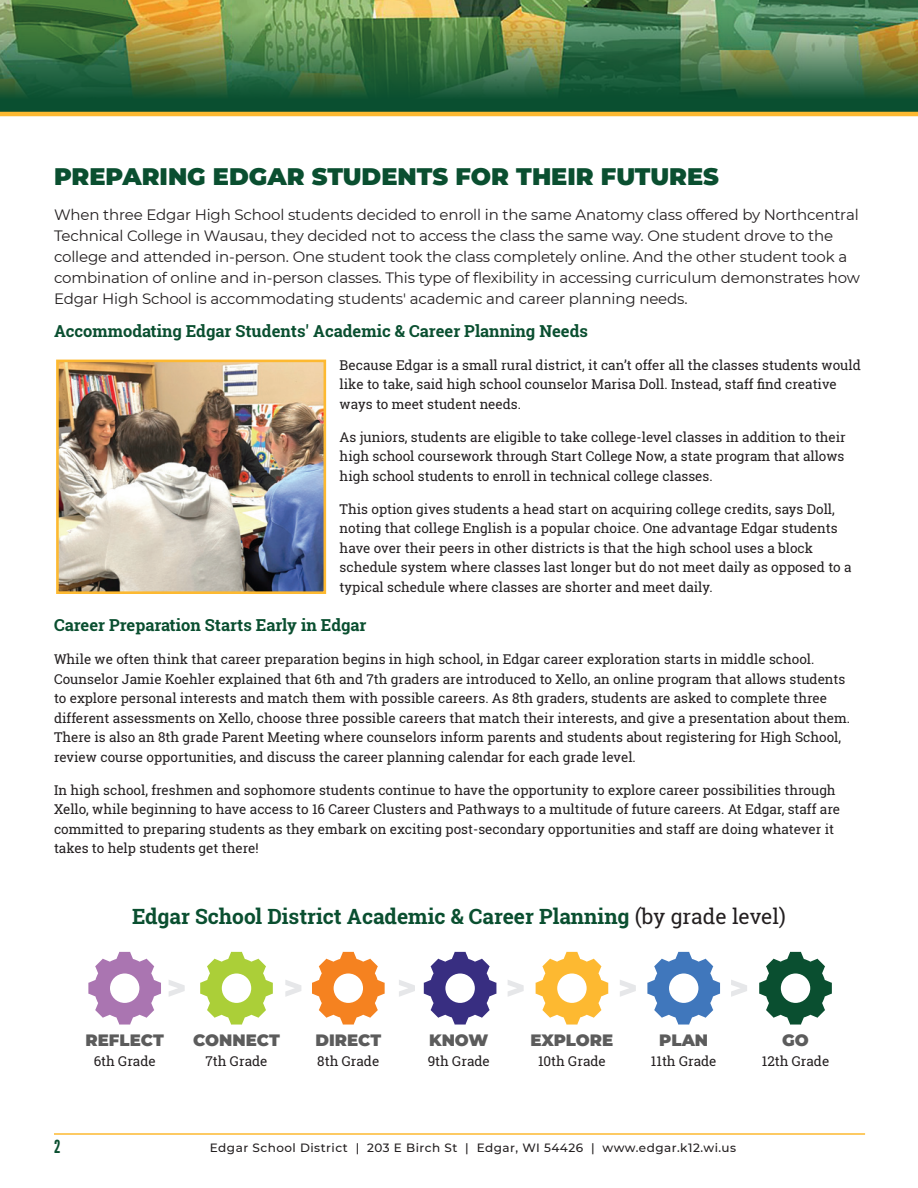
<style>
.page{position:relative;width:918px;height:1188px;background:#fff}
.page>*{position:absolute;margin:0;border:0;box-sizing:border-box;transform-origin:0 0}
.t1{font:900 24px "Montserrat";color:#0a4f30}
.t2{font:700 21px "Roboto Slab";color:#0a4f30}
.t3{font:18px "League Gothic";color:#0a4f30}
.t4{font:700 16.5px "Roboto Slab";color:#0a4f30}
.t5{font:900 16.5px "Montserrat";color:#5c5c5c}
.t6{font:15px/21px "Montserrat";letter-spacing:-.01em;color:#231f20}
.t7{font:13.5px/19.5px "Roboto Slab";color:#231f20}
.t8{font:500 12px "Montserrat";letter-spacing:.04em;color:#231f20}
.s1{font-weight:400;color:#231f20}
</style>
<div class="page">
<img style="left:0;top:0;width:918px;height:14px">
<img style="left:0;top:14px;width:917px;height:98px">
<hr style="left:917px;top:14px;width:1px;height:100px;background:#0a4f30">
<hr style="left:0;top:112px;width:918px;height:4px;background:#fdb931">
<hr style="left:54px;top:1133px;width:811px;height:2px;background:#fdb931">
<svg style="left:88px;top:952px;width:73px;height:73px"></svg>
<svg style="left:424px;top:952px;width:72px;height:73px"></svg>
<svg style="left:200px;top:952px;width:73px;height:73px"></svg>
<svg style="left:536px;top:952px;width:72px;height:73px"></svg>
<svg style="left:312px;top:952px;width:73px;height:73px"></svg>
<svg style="left:647px;top:952px;width:73px;height:73px"></svg>
<svg style="left:759px;top:952px;width:73px;height:73px"></svg>
<svg style="left:169px;top:980px;width:16px;height:17px"></svg>
<svg style="left:285px;top:980px;width:16px;height:17px"></svg>
<svg style="left:399px;top:980px;width:16px;height:17px"></svg>
<svg style="left:508px;top:980px;width:16px;height:17px"></svg>
<svg style="left:620px;top:980px;width:16px;height:17px"></svg>
<svg style="left:731px;top:980px;width:16px;height:17px"></svg>
<img style="left:60px;top:364px;width:262px;height:226px">
<div style="left:56px;top:360px;width:270px;height:234px;border:3px solid #fdb931"></div>
<h1 class="t1" style="left:54px;top:159px;width:667px">PREPARING EDGAR STUDENTS FOR THEIR FUTURES</h1>
<p class="t6" style="left:54px;top:203px;width:808px">When three Edgar High School students decided to enroll in the same Anatomy class offered by Northcentral Technical College in Wausau, they decided not to access the class the same way. One student drove to the college and attended in-person. One student took the class completely online. And the other student took a combination of online and in-person classes. This type of flexibility in accessing curriculum demonstrates how Edgar High School is accommodating students' academic and career planning needs.</p>
<p class="t4" style="left:54px;top:319px;width:536px">Accommodating Edgar Students' Academic &amp; Career Planning Needs</p>
<p class="t7" style="left:340px;top:355px;width:523px">Because Edgar is a small rural district, it can’t offer all the classes students would like to take, said high school counselor Marisa Doll. Instead, staff find creative ways to meet student needs.</p>
<p class="t7" style="left:340px;top:427px;width:508px;text-align:justify">As juniors, students are eligible to take college-level classes in addition to their high school coursework through Start College Now, a state program that allows high school students to enroll in technical college classes.</p>
<p class="t7" style="left:340px;top:499px;width:513px">This option gives students a head start on acquiring college credits, says Doll, noting that college English is a popular choice. One advantage Edgar students have over their peers in other districts is that the high school uses a block schedule system where classes last longer but do not meet daily as opposed to a typical schedule where classes are shorter and meet daily.</p>
<p class="t4" style="left:54px;top:614px;width:314px">Career Preparation Starts Early in Edgar</p>
<p class="t7" style="left:54px;top:650px;width:798px">While we often think that career preparation begins in high school, in Edgar career exploration starts in middle school.<br>Counselor Jamie Koehler explained that 6th and 7th graders are introduced to Xello, an online program that allows students to explore personal interests and match them with possible careers. As 8th graders, students are asked to complete three different assessments on Xello, choose three possible careers that match their interests, and give a presentation about them.<br>There is also an 8th grade Parent Meeting where counselors inform parents and students about registering for High School, review course opportunities, and discuss the career planning calendar for each grade level.</p>
<p class="t7" style="left:54px;top:780px;width:788px">In high school, freshmen and sophomore students continue to have the opportunity to explore career possibilities through Xello, while beginning to have access to 16 Career Clusters and Pathways to a multitude of future careers. At Edgar, staff are committed to preparing students as they embark on exciting post-secondary opportunities and staff are doing whatever it takes to help students get there!</p>
<h2 class="t2" style="left:132px;top:902px;width:655px">Edgar School District Academic &amp; Career Planning <span class="s1">(by grade level)</span></h2>
<p class="t5" style="left:86px;top:1028px;width:80px">REFLECT</p>
<p class="t7" style="left:94px;top:1051px;width:64px">6th Grade</p>
<p class="t5" style="left:193px;top:1028px;width:88px">CONNECT</p>
<p class="t7" style="left:206px;top:1051px;width:63px">7th Grade</p>
<p class="t5" style="left:315px;top:1028px;width:67px">DIRECT</p>
<p class="t7" style="left:317px;top:1051px;width:64px">8th Grade</p>
<p class="t5" style="left:429px;top:1028px;width:61px">KNOW</p>
<p class="t7" style="left:428px;top:1051px;width:64px">9th Grade</p>
<p class="t5" style="left:531px;top:1028px;width:84px">EXPLORE</p>
<p class="t7" style="left:538px;top:1051px;width:69px">10th Grade</p>
<p class="t5" style="left:659px;top:1028px;width:51px">PLAN</p>
<p class="t7" style="left:651px;top:1051px;width:67px">11th Grade</p>
<p class="t5" style="left:782px;top:1028px;width:28px">GO</p>
<p class="t7" style="left:762px;top:1051px;width:69px">12th Grade</p>
<h3 class="t3" style="left:54px;top:1136px;width:8px">2</h3>
<p class="t8" style="left:210px;top:1139px;width:528px">Edgar School District | 203 E Birch St | Edgar, WI 54426 | www.edgar.k12.wi.us</p>
</div>
